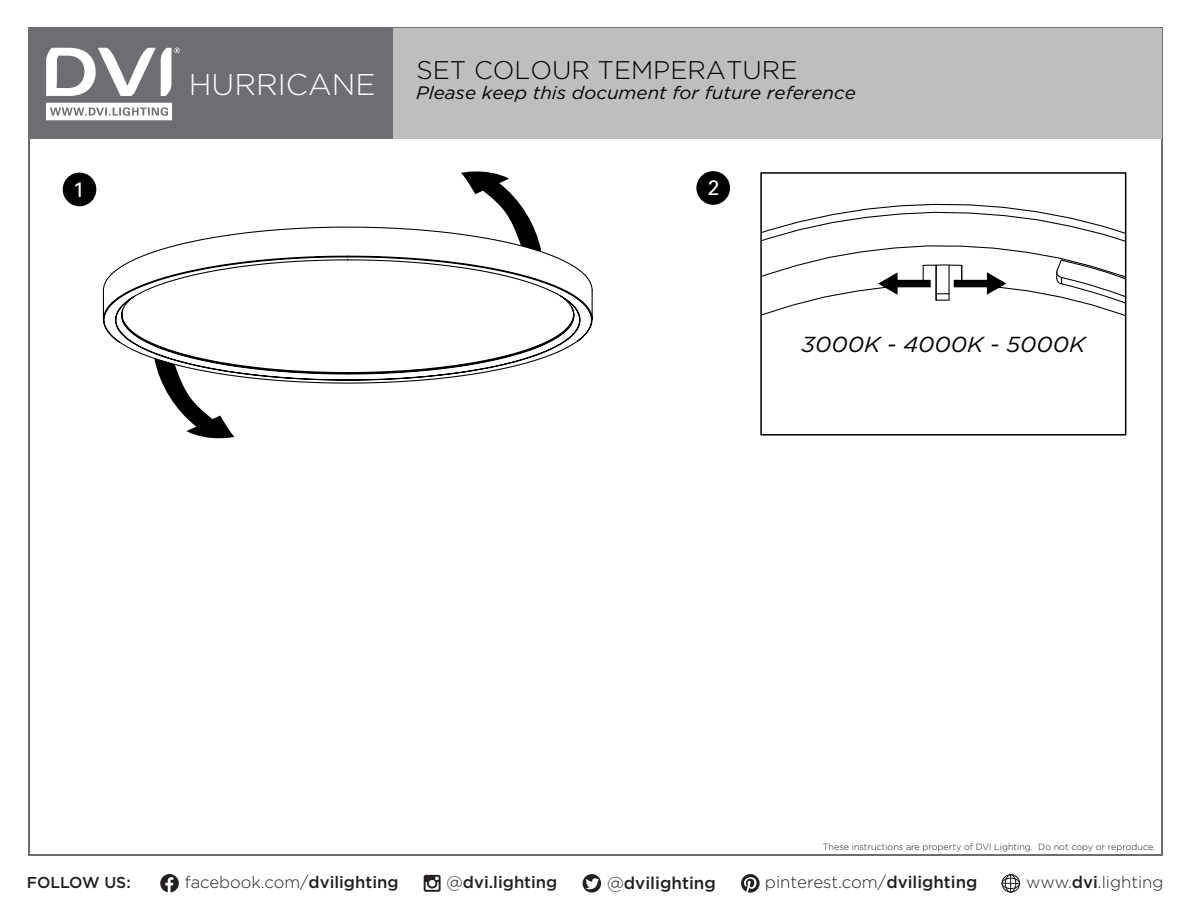
<style>
.page{position:relative;width:1188px;height:918px;background:#fff}
.page>*{position:absolute;margin:0;border:0;box-sizing:border-box;transform-origin:0 0}
.t1{font:300 30px "Gotham";color:#fff}
.t2{font:300 25.5px "Gotham";color:#000}
.t3{font:italic 21.75px "Gotham";color:#000;scale:1.05 1}
.t4{font:21px "Univers LT Std";color:#fff}
.t5{font:italic 18px "Gotham";color:#000;scale:1.05 1}
.t6{font:500 17.1px "Gotham";color:#231f20}
.t7{font:300 16.8px "Gotham";color:#231f20}
.t8{font:300 16.65px "Gotham";color:#231f20}
.t9{font:500 16.65px "Gotham";color:#231f20}
.t10{font:500 15.75px "Gotham";letter-spacing:-.005em;color:#231f20}
.t11{font:300 9px "Gotham";color:#1a1a1a}
.s1{font-weight:500}
.s2{font-weight:300}
</style>
<div class="page">
<svg style="left:160px;top:874px;width:19px;height:18px"></svg>
<svg style="left:424px;top:875px;width:17px;height:17px"></svg>
<svg style="left:583px;top:874px;width:18px;height:19px"></svg>
<svg style="left:741px;top:874px;width:19px;height:19px"></svg>
<svg style="left:1002px;top:874px;width:18px;height:19px"></svg>
<hr style="left:28px;top:854px;width:1134px;height:1px;background:#6d6e71">
<hr style="left:28px;top:27px;width:1134px;height:1px;background:#6d6e71">
<hr style="left:1161px;top:27px;width:1px;height:828px;background:#6d6e71">
<hr style="left:28px;top:27px;width:1px;height:828px;background:#6d6e71">
<div style="left:29px;top:28px;width:365px;height:111px;background:#6d6e71"></div>
<svg style="left:46px;top:103px;width:126px;height:17px;background:#e2e2e3"></svg>
<svg style="left:46px;top:48px;width:134px;height:48px"></svg>
<div style="left:394px;top:28px;width:768px;height:111px;background:#bcbec0"></div>
<div style="left:63px;top:173px;width:33px;height:32px;background:#000;border-radius:50%"></div>
<div style="left:63px;top:173px;width:33px;height:33px;border:2px solid #000;border-radius:50%"></div>
<div style="left:697px;top:172px;width:32px;height:32px;background:#000;border-radius:50%"></div>
<div style="left:696px;top:171px;width:34px;height:34px;border:2px solid #000;border-radius:50%"></div>
<svg style="left:102px;top:226px;width:491px;height:158px"></svg>
<svg style="left:461px;top:171px;width:80px;height:80px"></svg>
<svg style="left:154px;top:358px;width:81px;height:81px"></svg>
<svg style="left:763px;top:203px;width:360px;height:56px"></svg>
<svg style="left:763px;top:259px;width:360px;height:57px"></svg>
<div style="left:760px;top:172px;width:366px;height:264px;border:2px solid #000"></div>
<h1 class="t1" style="left:189px;top:66px;width:188px">HURRICANE</h1>
<h2 class="t2" style="left:417px;top:54px;width:382px">SET COLOUR TEMPERATURE</h2>
<h3 class="t5" style="left:416px;top:81px;width:420px">Please keep this document for future reference</h3>
<h3 class="t4" style="left:73px;top:178px;width:13px">1</h3>
<h3 class="t4" style="left:708px;top:175px;width:13px">2</h3>
<h3 class="t3" style="left:801px;top:331px;width:272px">3000K - 4000K - 5000K</h3>
<p class="t11" style="left:823px;top:841px;width:334px">These instructions are property of DVI Lighting. Do not copy or reproduce.</p>
<h3 class="t10" style="left:27px;top:872px;width:105px">FOLLOW US:</h3>
<h3 class="t8" style="left:185px;top:872px;width:215px">facebook.com/<span class="s1">dvilighting</span></h3>
<h3 class="t9" style="left:447px;top:872px;width:112px"><span class="s2">@</span>dvi.lighting</h3>
<h3 class="t6" style="left:607px;top:871px;width:110px"><span class="s2">@</span>dvilighting</h3>
<h3 class="t7" style="left:765px;top:872px;width:214px">pinterest.com/<span class="s1">dvilighting</span></h3>
<h3 class="t7" style="left:1026px;top:872px;width:139px">www.<span class="s1">dvi</span>.lighting</h3>
</div>
